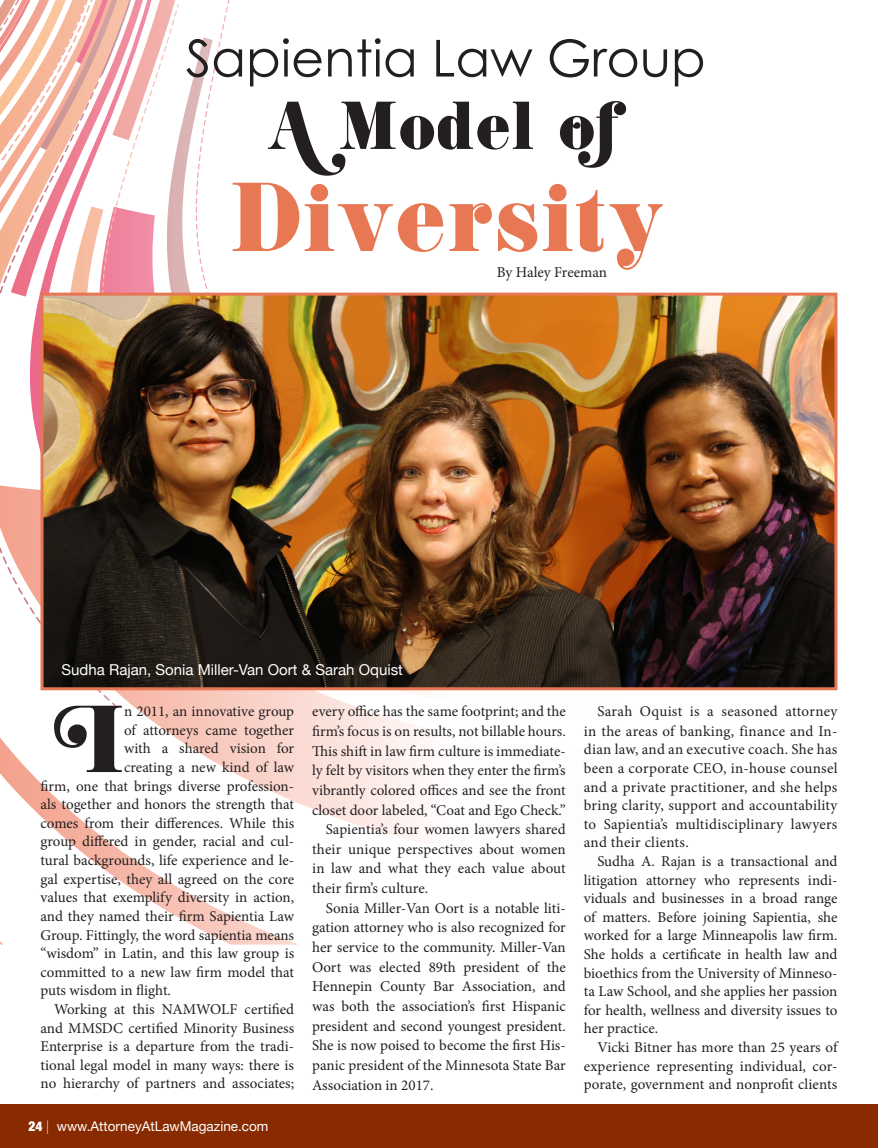
<style>
.page{position:relative;width:878px;height:1148px;background:#fff}
.page>*{position:absolute;margin:0;border:0;box-sizing:border-box;transform-origin:0 0}
.t1{font:97.5px "K22 Didoni";color:#e77853}
.t2{font:94.65px "K22 Didoni Swash";color:#231f20}
.t3{font:67.5px "K22 Didoni";color:#231f20}
.t4{font:51px "Century Gothic";color:#231f20}
.t5{font:15px/19.6px "Minion Pro";color:#231f20;text-align:justify}
.t6{font:15px "Helvetica Neue";color:#fff}
.t7{font:13.5px "Helvetica Neue";color:#fff}
.s1{font-family:"K22 Didoni Swash"}
.s2{font-weight:900;font-stretch:condensed}
.s3{font-weight:100}
</style>
<div class="page">
<div style="left:396px;top:720px;width:23px;height:122px;background:#fdf4f2"></div>
<svg style="left:123px;top:0;width:273px;height:944px"></svg>
<svg style="left:0;top:0;width:123px;height:945px"></svg>
<svg style="left:0;top:0;width:97px;height:944px"></svg>
<div style="left:0;top:1104px;width:878px;height:44px;background:#882b00"></div>
<img style="left:45px;top:296px;width:788px;height:390px">
<div style="left:41px;top:292px;width:796px;height:398px;border:3px solid #e77754"></div>
<p class="t4" style="left:186px;top:27px;width:521px">Sapientia Law Group</p>
<p class="t3" style="left:267px;top:98px;width:361px"><span class="s1">A</span> Model <span class="s1">of</span></p>
<p class="t1" style="left:229px;top:178px;width:436px">Diversity</p>
<p class="t5" style="left:497px;top:262px;width:112px">By Haley Freeman</p>
<p class="t6" style="left:62px;top:659px;width:343px">Sudha Rajan, Sonia Miller-Van Oort &amp; Sarah Oquist</p>
<p class="t2" style="left:51px;top:693px;width:75px">I</p>
<p class="t5" style="left:124px;top:701px;width:171px">n 2011, an innovative group</p>
<p class="t5" style="left:124px;top:720px;width:171px">of attorneys came together</p>
<p class="t5" style="left:124px;top:739px;width:171px">with a shared vision for</p>
<p class="t5" style="left:124px;top:757px;width:171px">creating a new kind of law</p>
<p class="t5" style="left:40px;top:776px;width:255px">firm, one that brings diverse profession-</p>
<p class="t5" style="left:40px;top:794px;width:255px">als together and honors the strength that</p>
<p class="t5" style="left:40px;top:813px;width:255px">comes from their differences. While this</p>
<p class="t5" style="left:40px;top:832px;width:255px">group differed in gender, racial and cul-</p>
<p class="t5" style="left:40px;top:850px;width:255px">tural backgrounds, life experience and le-</p>
<p class="t5" style="left:40px;top:869px;width:255px">gal expertise, they all agreed on the core</p>
<p class="t5" style="left:40px;top:887px;width:255px">values that exemplify diversity in action,</p>
<p class="t5" style="left:40px;top:906px;width:255px">and they named their firm Sapientia Law</p>
<p class="t5" style="left:40px;top:925px;width:255px">Group. Fittingly, the word sapientia means</p>
<p class="t5" style="left:40px;top:943px;width:255px">“wisdom” in Latin, and this law group is</p>
<p class="t5" style="left:40px;top:962px;width:255px">committed to a new law firm model that</p>
<p class="t5" style="left:40px;top:980px;width:132px">puts wisdom in flight.</p>
<p class="t5" style="left:40px;top:999px;width:255px;line-height:18.6px;text-indent:14px">Working at this NAMWOLF certified and MMSDC certified Minority Business Enterprise is a departure from the tradi&shy;tional legal model in many ways: there is no hierarchy of partners and associates;</p>
<p class="t7" style="left:28px;top:1116px;width:241px"><span class="s2">24</span> <span class="s3">|</span> www.AttorneyAtLawMagazine.com</p>
<p class="t5" style="left:312px;top:701px;width:255px">every office has the same footprint; and the firm’s focus is on results, not billable hours.<br>This shift in law firm culture is immediate&shy;ly felt by visitors when they enter the firm’s vibrantly colored offices and see the front closet door labeled, “Coat and Ego Check.”</p>
<p class="t5" style="left:312px;top:819px;width:255px;text-indent:14px">Sapientia’s four women lawyers shared their unique perspectives about women in law and what they each value about their firm’s culture.</p>
<p class="t5" style="left:312px;top:898px;width:255px;text-indent:14px">Sonia Miller-Van Oort is a notable liti&shy;gation attorney who is also recognized for her service to the community. Miller-Van Oort was elected 89th president of the Hennepin County Bar Association, and was both the association’s first Hispanic president and second youngest president.<br>She is now poised to become the first His&shy;panic president of the Minnesota State Bar Association in 2017.</p>
<p class="t5" style="left:584px;top:702px;width:255px;line-height:18.8px;text-indent:14px">Sarah Oquist is a seasoned attorney in the areas of banking, finance and In&shy;dian law, and an executive coach. She has been a corporate CEO, in-house counsel and a private practitioner, and she helps bring clarity, support and accountability to Sapientia’s multidisciplinary lawyers and their clients.</p>
<p class="t5" style="left:584px;top:852px;width:255px;line-height:18.6px;text-indent:14px">Sudha A. Rajan is a transactional and litigation attorney who represents indi&shy;viduals and businesses in a broad range of matters. Before joining Sapientia, she worked for a large Minneapolis law firm.<br>She holds a certificate in health law and bioethics from the University of Minneso&shy;ta Law School, and she applies her passion for health, wellness and diversity issues to her practice.</p>
<p class="t5" style="left:584px;top:1038px;width:255px;line-height:18.6px;text-indent:14px">Vicki Bitner has more than 25 years of experience representing individual, cor&shy;porate, government and nonprofit clients</p>
</div>
